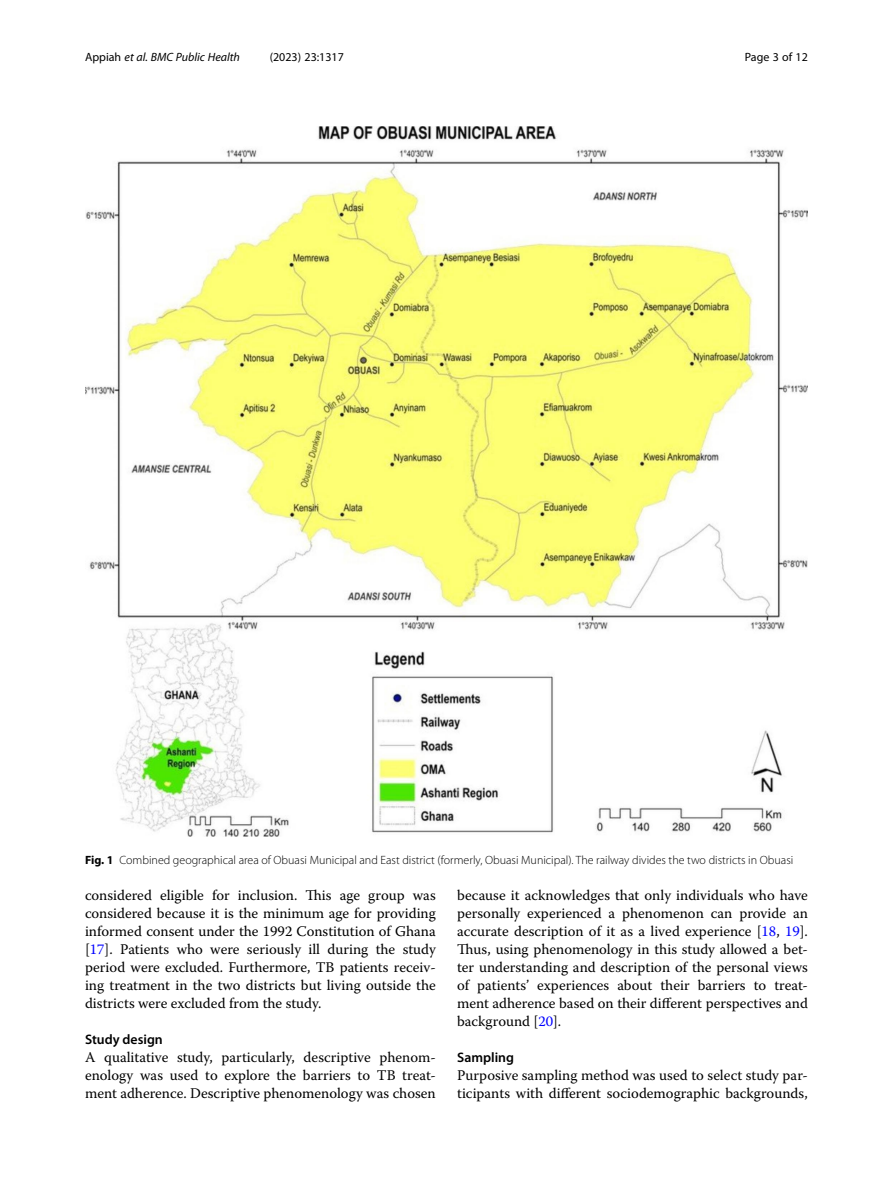
<style>
.page{position:relative;width:893px;height:1191px;background:#fff}
.page>*{position:absolute;margin:0;border:0;box-sizing:border-box;transform-origin:0 0}
.Body_Text{font:14.7px/18px "Warnock Pro";color:#000;text-align:justify}
.Head_2{font:600 13.8px "Myriad Pro";color:#000}
.Figure_Caption{font:300 12px "Myriad Pro";color:#000}
.t1{font:italic 12px "Myriad Pro";color:#000}
.t2{font:12px "Myriad Pro";color:#000}
.s1{font-style:normal}
.s2{font-weight:700}
.s3{color:#00f}
</style>
<div class="page">
<img style="left:85px;top:126px;width:723px;height:710px">
<p class="t1" style="left:85px;top:50px;width:156px"><span class="s1">Appiah</span> et al. BMC Public Health</p>
<p class="t2" style="left:270px;top:50px;width:76px">(2023) 23:1317</p>
<p class="t2" style="left:745px;top:50px;width:65px">Page 3 of 12</p>
<p class="Figure_Caption" style="left:85px;top:853px;width:710px"><span class="s2">Fig. 1</span> Combined geographical area of Obuasi Municipal and East district (formerly, Obuasi Municipal). The railway divides the two districts in Obuasi</p>
<p class="Body_Text" style="left:85px;top:886px;width:352px">considered eligible for inclusion. This age group was considered because it is the minimum age for providing informed consent under the 1992 Constitution of Ghana [<span class="s3">17</span>]. Patients who were seriously ill during the study period were excluded. Furthermore, TB patients receiv&shy;ing treatment in the two districts but living outside the districts were excluded from the study.</p>
<p class="Head_2" style="left:85px;top:1031px;width:79px">Study design</p>
<p class="Body_Text" style="left:85px;top:1048px;width:352px">A qualitative study, particularly, descriptive phenom&shy;enology was used to explore the barriers to TB treat&shy;ment adherence. Descriptive phenomenology was chosen</p>
<p class="Body_Text" style="left:457px;top:886px;width:352px">because it acknowledges that only individuals who have personally experienced a phenomenon can provide an accurate description of it as a lived experience [<span class="s3">18</span>, <span class="s3">19</span>].<br>Thus, using phenomenology in this study allowed a bet&shy;ter understanding and description of the personal views of patients’ experiences about their barriers to treat&shy;ment adherence based on their different perspectives and background [<span class="s3">20</span>].</p>
<p class="Head_2" style="left:457px;top:1049px;width:58px">Sampling</p>
<p class="Body_Text" style="left:457px;top:1066px;width:352px">Purposive sampling method was used to select study par&shy;ticipants with different sociodemographic backgrounds,</p>
</div>
